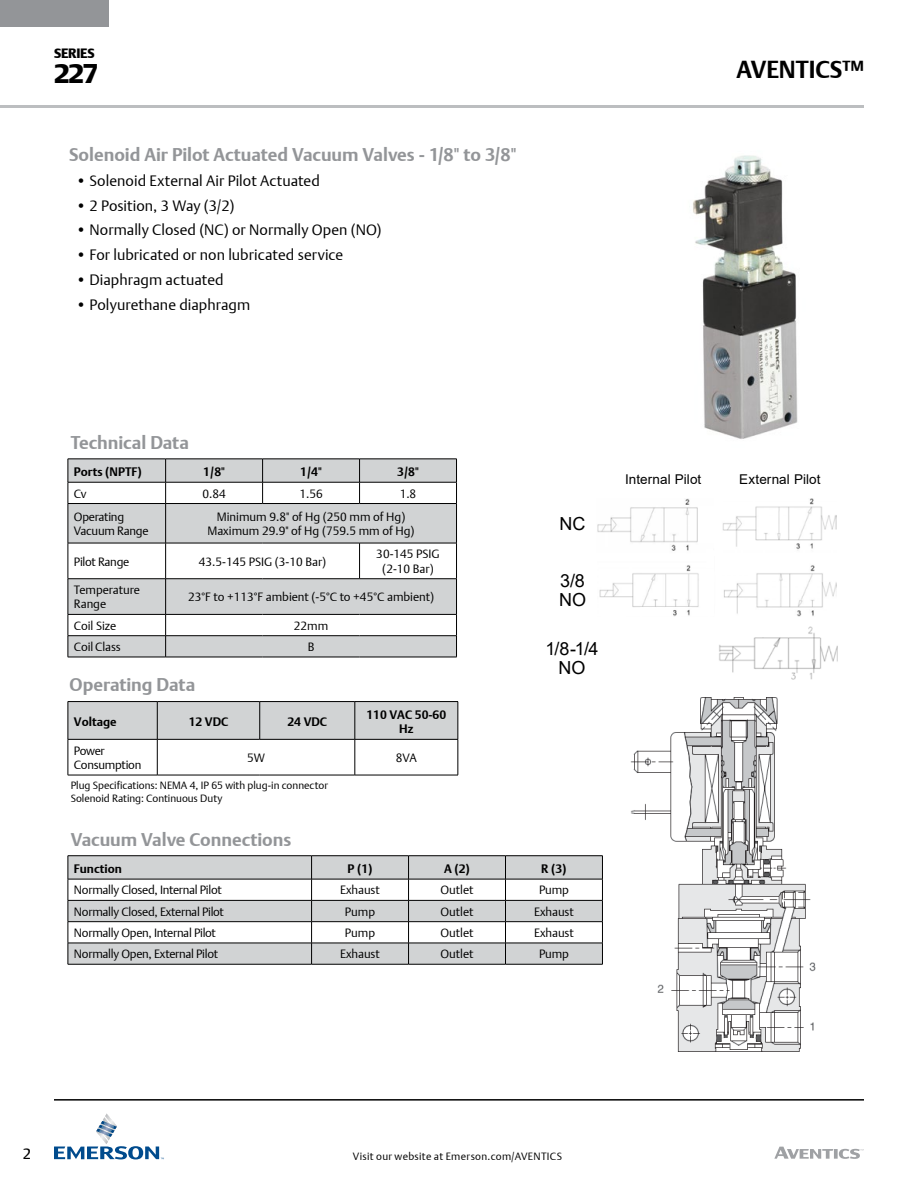
<style>
.page{position:relative;width:918px;height:1188px;background:#fff}
.page>*{position:absolute;margin:0;border:0;box-sizing:border-box;transform-origin:0 0}
.t1{font:900 27px "DTL Argo T";color:#000}
.t2{font:24px "DTL Argo T Bold";letter-spacing:-.005em;color:#000}
.Page_Header1{font:18px "DTL Argo T Bold";letter-spacing:-.005em;color:#939598}
.ANSI_ISO_labels{font:18px/19.5px "Arial";color:#000;text-align:center}
.t3{font:15px "DTL Argo T Light";letter-spacing:.005em;color:#000}
.t4{font:15px "DTL Argo T";color:#000}
.ANSI_ISO_labels-2{font:13.5px "Arial";letter-spacing:.005em;color:#000}
.t5{font:900 13.5px "DTL Argo T";letter-spacing:-.01em;color:#000}
.Table_Body{font:12px/14.4px "DTL Argo T Light";letter-spacing:-.015em;color:#000}
.Table_left_headers{font:12px/14.4px "DTL Argo T Bold";color:#000;text-align:center}
.t6{font:10.5px "DTL Argo T Light";color:#000}
.t7{font:10.5px "DTL Argo T Light";letter-spacing:.03em;color:#000}
</style>
<div class="page">
<hr style="left:54px;top:1099px;width:810px;height:2px;background:#000">
<svg style="left:54px;top:1113px;width:110px;height:46px"></svg>
<div style="left:0;top:0;width:109px;height:27px;background:#939598"></div>
<hr style="left:0;top:105px;width:864px;height:3px;background:#bcbec0">
<svg style="left:774px;top:1147px;width:90px;height:12px"></svg>
<img style="left:693px;top:155px;width:105px;height:284px">
<img style="left:630px;top:697px;width:186px;height:355px">
<svg style="left:69px;top:460px;width:387px;height:83px;fill:#d1d3d4"></svg>
<hr style="left:68px;top:459px;width:98px;height:1px;background:#000">
<hr style="left:166px;top:459px;width:97px;height:1px;background:#000">
<hr style="left:263px;top:459px;width:97px;height:1px;background:#000">
<hr style="left:360px;top:459px;width:97px;height:1px;background:#000">
<hr style="left:68px;top:482px;width:98px;height:1px;background:#000">
<svg style="left:68px;top:459px;width:1px;height:44px"></svg>
<hr style="left:166px;top:482px;width:97px;height:1px;background:#000">
<svg style="left:165px;top:459px;width:1px;height:44px"></svg>
<hr style="left:263px;top:482px;width:97px;height:1px;background:#000">
<svg style="left:262px;top:459px;width:1px;height:44px"></svg>
<hr style="left:360px;top:482px;width:97px;height:1px;background:#000">
<svg style="left:359px;top:459px;width:1px;height:44px"></svg>
<svg style="left:456px;top:460px;width:1px;height:43px"></svg>
<hr style="left:68px;top:503px;width:98px;height:1px;background:#000">
<hr style="left:68px;top:504px;width:1px;height:39px;background:#000">
<hr style="left:166px;top:503px;width:97px;height:1px;background:#000">
<hr style="left:165px;top:504px;width:1px;height:39px;background:#000">
<hr style="left:263px;top:503px;width:97px;height:1px;background:#000">
<hr style="left:360px;top:503px;width:97px;height:1px;background:#000">
<hr style="left:456px;top:504px;width:1px;height:39px;background:#000">
<hr style="left:68px;top:657px;width:98px;height:1px;background:#000">
<hr style="left:166px;top:657px;width:97px;height:1px;background:#000">
<hr style="left:263px;top:657px;width:97px;height:1px;background:#000">
<hr style="left:360px;top:657px;width:97px;height:1px;background:#000">
<svg style="left:68px;top:543px;width:389px;height:114px"></svg>
<hr style="left:68px;top:855px;width:244px;height:1px;background:#000">
<hr style="left:312px;top:855px;width:97px;height:1px;background:#000">
<hr style="left:409px;top:855px;width:97px;height:1px;background:#000">
<hr style="left:506px;top:855px;width:97px;height:1px;background:#000">
<svg style="left:68px;top:856px;width:535px;height:108px"></svg>
<hr style="left:68px;top:964px;width:244px;height:1px;background:#000">
<hr style="left:312px;top:964px;width:97px;height:1px;background:#000">
<hr style="left:409px;top:964px;width:97px;height:1px;background:#000">
<hr style="left:506px;top:964px;width:97px;height:1px;background:#000">
<div style="left:69px;top:702px;width:389px;height:37px;background:#d1d3d4"></div>
<hr style="left:68px;top:701px;width:89px;height:1px;background:#000">
<hr style="left:68px;top:702px;width:1px;height:37px;background:#000">
<hr style="left:157px;top:701px;width:103px;height:1px;background:#000">
<hr style="left:157px;top:702px;width:1px;height:37px;background:#000">
<hr style="left:260px;top:701px;width:95px;height:1px;background:#000">
<hr style="left:259px;top:702px;width:1px;height:37px;background:#000">
<hr style="left:355px;top:701px;width:103px;height:1px;background:#000">
<hr style="left:355px;top:702px;width:1px;height:37px;background:#000">
<hr style="left:458px;top:702px;width:1px;height:37px;background:#000">
<hr style="left:68px;top:739px;width:89px;height:1px;background:#000">
<hr style="left:68px;top:740px;width:1px;height:35px;background:#000">
<hr style="left:157px;top:739px;width:103px;height:1px;background:#000">
<hr style="left:157px;top:740px;width:1px;height:35px;background:#000">
<hr style="left:260px;top:739px;width:95px;height:1px;background:#000">
<hr style="left:355px;top:739px;width:103px;height:1px;background:#000">
<hr style="left:355px;top:740px;width:1px;height:35px;background:#000">
<hr style="left:458px;top:740px;width:1px;height:35px;background:#000">
<hr style="left:68px;top:775px;width:89px;height:1px;background:#000">
<hr style="left:157px;top:775px;width:103px;height:1px;background:#000">
<hr style="left:260px;top:775px;width:95px;height:1px;background:#000">
<hr style="left:355px;top:775px;width:103px;height:1px;background:#000">
<img style="left:597px;top:499px;width:240px;height:52px">
<img style="left:599px;top:565px;width:238px;height:51px">
<img style="left:719px;top:626px;width:119px;height:54px">
<p class="t5" style="left:54px;top:45px;width:42px">SERIES</p>
<h1 class="t1" style="left:54px;top:58px;width:46px">227</h1>
<h2 class="t2" style="left:737px;top:55px;width:129px">AVENTICS™</h2>
<p class="Page_Header1" style="left:69px;top:144px;width:449px">Solenoid Air Pilot Actuated Vacuum Valves - 1/8" to 3/8"</p>
<p class="t3" style="left:76px;top:172px;width:246px">• Solenoid External Air Pilot Actuated</p>
<p class="t3" style="left:76px;top:196px;width:160px">• 2 Position, 3 Way (3/2)</p>
<p class="t3" style="left:76px;top:221px;width:307px">• Normally Closed (NC) or Normally Open (NO)</p>
<p class="t3" style="left:76px;top:246px;width:269px">• For lubricated or non lubricated service</p>
<p class="t3" style="left:76px;top:271px;width:149px">• Diaphragm actuated</p>
<p class="t3" style="left:76px;top:295px;width:176px">• Polyurethane diaphragm</p>
<p class="Page_Header1" style="left:71px;top:432px;width:120px">Technical Data</p>
<p class="Table_left_headers" style="left:74px;top:465px;width:70px">Ports (NPTF)</p>
<p class="Table_left_headers" style="left:203px;top:465px;width:23px">1/8"</p>
<p class="Table_left_headers" style="left:300px;top:465px;width:23px">1/4"</p>
<p class="Table_left_headers" style="left:397px;top:465px;width:23px">3/8"</p>
<p class="Table_Body" style="left:74px;top:486px;width:14px">Cv</p>
<p class="Table_Body" style="left:202px;top:486px;width:25px">0.84</p>
<p class="Table_Body" style="left:299px;top:486px;width:25px">1.56</p>
<p class="Table_Body" style="left:400px;top:486px;width:18px">1.8</p>
<p class="Table_Body" style="left:74px;top:509px;width:76px">Operating<br>Vacuum Range</p>
<p class="Table_Body" style="left:217px;top:509px;width:190px">Minimum 9.8" of Hg (250 mm of Hg)</p>
<p class="Table_Body" style="left:208px;top:524px;width:209px">Maximum 29.9" of Hg (759.5 mm of Hg)</p>
<p class="Table_Body" style="left:74px;top:554px;width:57px">Pilot Range</p>
<p class="Table_Body" style="left:199px;top:554px;width:129px">43.5-145 PSIG (3-10 Bar)</p>
<p class="Table_Body" style="left:376px;top:547px;width:65px;text-align:center">30-145 PSIG (2-10 Bar)</p>
<p class="Table_Body" style="left:74px;top:582px;width:68px">Temperature<br>Range</p>
<p class="Table_Body" style="left:188px;top:590px;width:247px">23°F to +113°F ambient (-5°C to +45°C ambient)</p>
<p class="Table_Body" style="left:74px;top:618px;width:44px">Coil Size</p>
<p class="Table_Body" style="left:294px;top:618px;width:36px">22mm</p>
<p class="Table_Body" style="left:74px;top:639px;width:48px">Coil Class</p>
<p class="Table_Body" style="left:308px;top:639px;width:8px">B</p>
<p class="Page_Header1" style="left:70px;top:674px;width:127px">Operating Data</p>
<p class="Table_left_headers" style="left:74px;top:715px;width:44px">Voltage</p>
<p class="Table_left_headers" style="left:189px;top:715px;width:41px">12 VDC</p>
<p class="Table_left_headers" style="left:287px;top:715px;width:41px">24 VDC</p>
<p class="Table_left_headers" style="left:366px;top:707px;width:81px">110 VAC 50-60<br>Hz</p>
<p class="Table_Body" style="left:74px;top:743px;width:69px">Power<br>Consumption</p>
<p class="Table_Body" style="left:247px;top:750px;width:19px">5W</p>
<p class="Table_Body" style="left:396px;top:750px;width:22px">8VA</p>
<p class="t6" style="left:71px;top:779px;width:259px">Plug Specifications: NEMA 4, IP 65 with plug-in connector</p>
<p class="t6" style="left:71px;top:792px;width:153px">Solenoid Rating: Continuous Duty</p>
<p class="Page_Header1" style="left:71px;top:829px;width:222px">Vacuum Valve Connections</p>
<p class="ANSI_ISO_labels" style="left:560px;top:514px;width:28px">NC</p>
<p class="ANSI_ISO_labels" style="left:560px;top:571px;width:26px">3/8</p>
<p class="ANSI_ISO_labels" style="left:559px;top:590px;width:28px">NO</p>
<p class="ANSI_ISO_labels" style="left:545px;top:639px;width:55px">1/8-1/4<br>NO</p>
<p class="Table_left_headers" style="left:74px;top:862px;width:49px">Function</p>
<p class="Table_left_headers" style="left:347px;top:862px;width:27px">P (1)</p>
<p class="Table_left_headers" style="left:444px;top:862px;width:28px">A (2)</p>
<p class="Table_left_headers" style="left:541px;top:862px;width:27px">R (3)</p>
<p class="Table_Body" style="left:74px;top:883px;width:149px">Normally Closed, Internal Pilot</p>
<p class="Table_Body" style="left:340px;top:883px;width:41px">Exhaust</p>
<p class="Table_Body" style="left:441px;top:883px;width:35px">Outlet</p>
<p class="Table_Body" style="left:539px;top:883px;width:31px">Pump</p>
<p class="Table_Body" style="left:74px;top:904px;width:152px">Normally Closed, External Pilot</p>
<p class="Table_Body" style="left:345px;top:904px;width:32px">Pump</p>
<p class="Table_Body" style="left:441px;top:904px;width:35px">Outlet</p>
<p class="Table_Body" style="left:534px;top:904px;width:41px">Exhaust</p>
<p class="Table_Body" style="left:74px;top:925px;width:144px">Normally Open, Internal Pilot</p>
<p class="Table_Body" style="left:345px;top:925px;width:32px">Pump</p>
<p class="Table_Body" style="left:441px;top:925px;width:35px">Outlet</p>
<p class="Table_Body" style="left:534px;top:925px;width:41px">Exhaust</p>
<p class="Table_Body" style="left:74px;top:947px;width:146px">Normally Open, External Pilot</p>
<p class="Table_Body" style="left:340px;top:947px;width:41px">Exhaust</p>
<p class="Table_Body" style="left:441px;top:947px;width:35px">Outlet</p>
<p class="Table_Body" style="left:539px;top:947px;width:31px">Pump</p>
<p class="ANSI_ISO_labels-2" style="left:625px;top:470px;width:78px">Internal Pilot</p>
<p class="ANSI_ISO_labels-2" style="left:739px;top:470px;width:83px">External Pilot</p>
<p class="t4" style="left:23px;top:1145px;width:10px">2</p>
<p class="t7" style="left:353px;top:1150px;width:211px">Visit our website at Emerson.com/AVENTICS</p>
</div>
